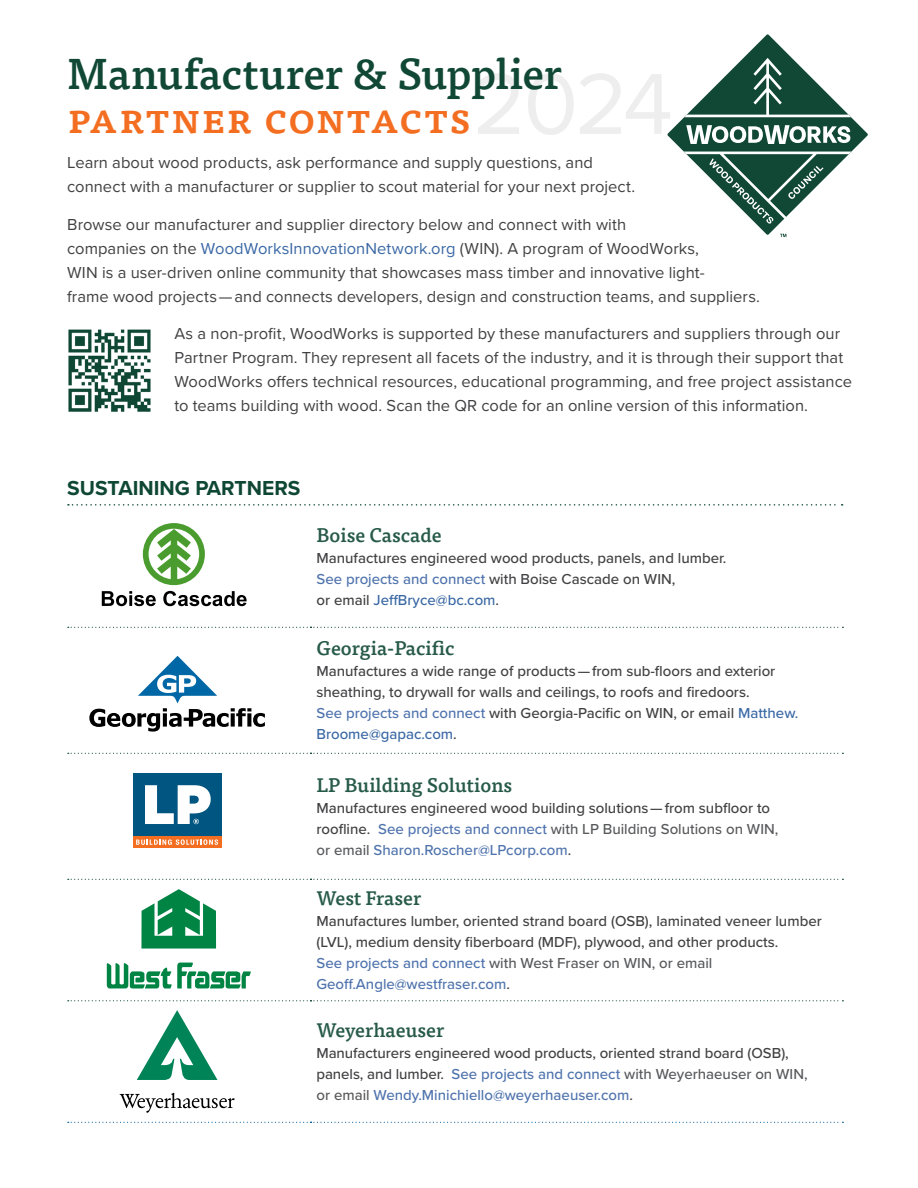
<style>
.page{position:relative;width:918px;height:1188px;background:#fff}
.page>*{position:absolute;margin:0;border:0;box-sizing:border-box;transform-origin:0 0}
.t1{font:500 42.9px "Tisa Pro";letter-spacing:-.005em;color:#104735}
.t2{font:500 41.4px "Tisa Pro";letter-spacing:.005em;color:#f36e21}
.t3{font:700 21px "Proxima Nova";color:#0f4735}
.t4{font:500 19.5px "Tisa Pro";color:#275a49}
.t5{font:16.5px/24px "Proxima Nova";letter-spacing:.005em;color:#414042}
.t6{font:500 15px/21px "Proxima Nova";color:#414042}
.s1{color:#3a68a5}
.s2{color:#4f73ad}
.s3{color:#58595b}
</style>
<div class="page">
<svg style="left:478px;top:34px;width:390px;height:203px"></svg>
<svg style="left:68px;top:504px;width:775px;height:2px"></svg>
<svg style="left:68px;top:627px;width:775px;height:1px"></svg>
<svg style="left:68px;top:753px;width:775px;height:1px"></svg>
<svg style="left:68px;top:879px;width:775px;height:1px"></svg>
<svg style="left:68px;top:1000px;width:775px;height:1px"></svg>
<svg style="left:68px;top:1122px;width:775px;height:1px"></svg>
<svg style="left:141px;top:889px;width:75px;height:60px"></svg>
<svg style="left:107px;top:963px;width:144px;height:25px"></svg>
<svg style="left:143px;top:523px;width:62px;height:62px"></svg>
<svg style="left:102px;top:591px;width:54px;height:15px"></svg>
<svg style="left:163px;top:591px;width:84px;height:15px"></svg>
<svg style="left:89px;top:656px;width:176px;height:76px"></svg>
<div style="left:133px;top:773px;width:88px;height:63px;background:#005581"></div>
<div style="left:133px;top:836px;width:88px;height:12px;background:#f36e21"></div>
<svg style="left:145px;top:785px;width:66px;height:39px"></svg>
<svg style="left:136px;top:839px;width:82px;height:6px"></svg>
<svg style="left:120px;top:1093px;width:115px;height:20px"></svg>
<svg style="left:137px;top:1010px;width:81px;height:70px"></svg>
<img style="left:68px;top:329px;width:83px;height:83px">
<h1 class="t1" style="left:67px;top:40px;width:496px">Manufacturer &amp; Supplier</h1>
<h2 class="t2" style="left:67px;top:87px;width:406px">partner contacts</h2>
<p class="t5" style="left:67px;top:150px;width:570px">Learn about wood products, ask performance and supply questions, and connect with a manufacturer or supplier to scout material for your next project.</p>
<p class="t5" style="left:67px;top:212px;width:694px">Browse our manufacturer and supplier directory below and connect with with<br>companies on the <span class="s1">WoodWorksInnovationNetwork.org</span> (WIN). A program of WoodWorks,<br>WIN is a user-driven online community that showcases mass timber and innovative light-<br>frame wood projects—and connects developers, design and construction teams, and suppliers.</p>
<p class="t5" style="left:174px;top:321px;width:679px">As a non-profit, WoodWorks is supported by these manufacturers and suppliers through our Partner Program. They represent all facets of the industry, and it is through their support that WoodWorks offers technical resources, educational programming, and free project assistance to teams building with wood. Scan the QR code for an online version of this information.</p>
<h3 class="t3" style="left:67px;top:473px;width:235px">SUSTAINING PARTNERS</h3>
<h3 class="t4" style="left:316px;top:520px;width:127px">Boise Cascade</h3>
<p class="t6" style="left:316px;top:547px;width:412px">Manufactures engineered wood products, panels, and lumber.<br><span class="s2">See projects and connect</span> with Boise Cascade on WIN,<br>or email <span class="s1">JeffBryce@bc.com</span>.</p>
<h3 class="t4" style="left:316px;top:633px;width:140px">Georgia-Pacific</h3>
<p class="t6" style="left:316px;top:660px;width:483px">Manufactures a wide range of products — from sub-floors and exterior sheathing, to drywall for walls and ceilings, to roofs and firedoors.<br><span class="s2">See projects and connect</span> with Georgia-Pacific on WIN, or email <span class="s1">Matthew.<br>Broome@gapac.com</span>.</p>
<h3 class="t4" style="left:316px;top:770px;width:197px">LP Building Solutions</h3>
<p class="t6" style="left:316px;top:797px;width:463px">Manufactures engineered wood building solutions — from subfloor to roofline. <span class="s2">See projects and connect</span> <span class="s3">with LP Building Solutions on WIN, or email</span> <span class="s2">Sharon.Roscher@LPcorp.com</span>.</p>
<h3 class="t4" style="left:316px;top:883px;width:106px">West Fraser</h3>
<p class="t6" style="left:316px;top:910px;width:507px">Manufactures lumber, oriented strand board (OSB), laminated veneer lumber (LVL), medium density fiberboard (MDF), plywood, and other products.<br><span class="s2">See projects and connect</span> <span class="s3">with West Fraser on WIN, or email </span><span class="s2">Geoff.Angle@westfraser.com</span>.</p>
<h3 class="t4" style="left:316px;top:1015px;width:129px">Weyerhaeuser</h3>
<p class="t6" style="left:316px;top:1042px;width:493px">Manufacturers engineered wood products, oriented strand board (OSB), panels, and lumber. <span class="s2">See projects and connect</span> <span class="s3">with Weyerhaeuser on WIN, or email</span> <span class="s2">Wendy.Minichiello@weyerhaeuser.com</span>.</p>
</div>
